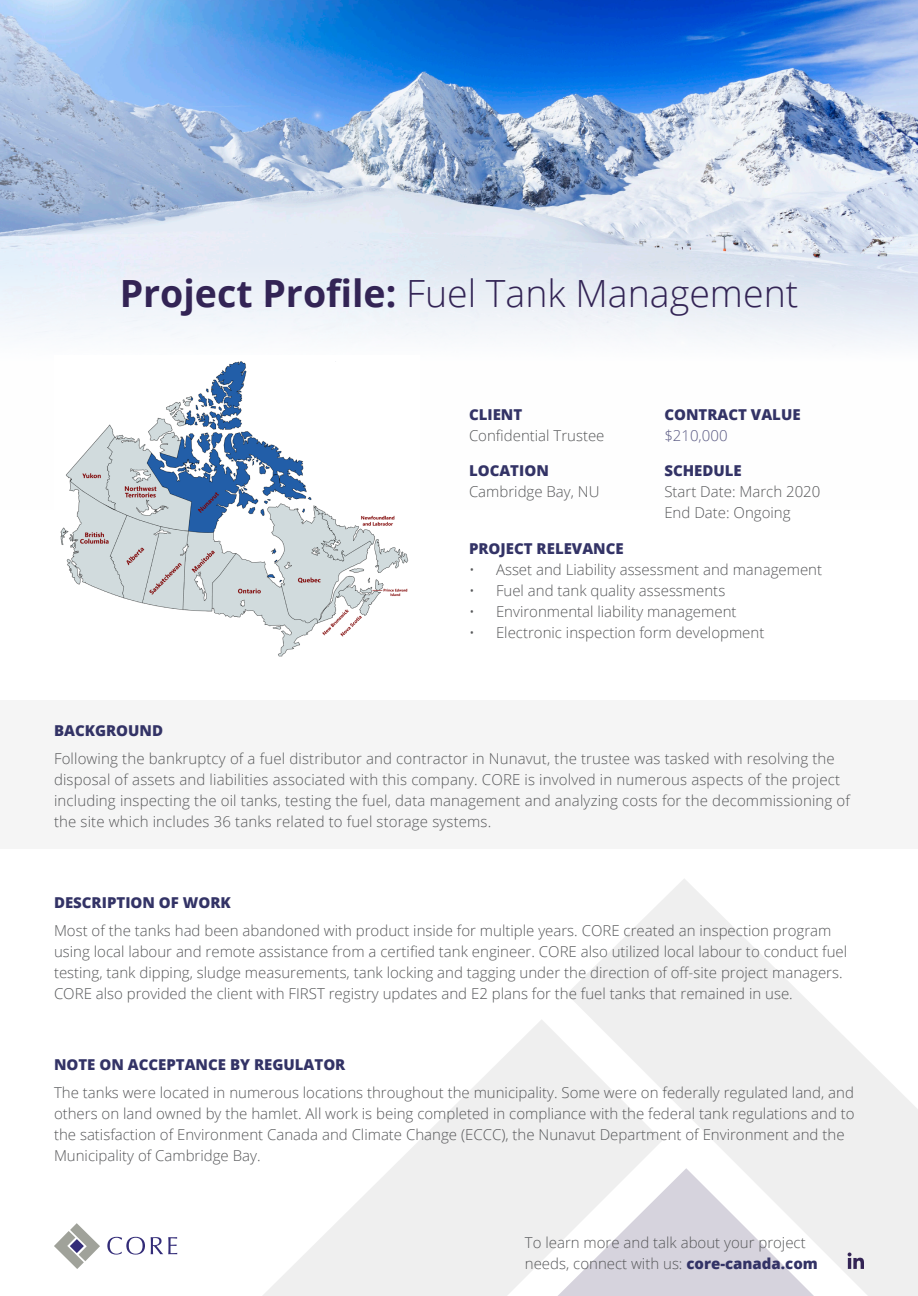
<style>
.page{position:relative;width:918px;height:1296px;background:#fff}
.page>*{position:absolute;margin:0;border:0;box-sizing:border-box;transform-origin:0 0}
.FER-PAL__HED_1{font:300 37.5px "Open Sans";color:#332455}
.t1{font:300 15px/21px "Open Sans";color:#57585a}
.t2{font:800 15px/21px "Open Sans";color:#336}
.s1{font-weight:700}
.s2{font-weight:800;color:#336}
.s3{font-weight:300;color:#5c5c85}
</style>
<div class="page">
<svg style="left:567px;top:879px;width:351px;height:417px;fill:#efefef"></svg>
<svg style="left:662px;top:1168px;width:152px;height:128px"></svg>
<svg style="left:263px;top:1019px;width:399px;height:277px;fill:#efefef"></svg>
<img style="left:0;top:0;width:918px;height:347px">
<div style="left:0;top:700px;width:918px;height:149px;background:#f5f5f5"></div>
<img style="left:60px;top:361px;width:349px;height:296px">
<svg style="left:107px;top:1237px;width:38px;height:18px"></svg>
<svg style="left:151px;top:1237px;width:26px;height:17px"></svg>
<svg style="left:54px;top:1223px;width:46px;height:46px"></svg>
<svg style="left:70px;top:1239px;width:14px;height:14px"></svg>
<svg style="left:848px;top:1253px;width:16px;height:16px"></svg>
<p class="FER-PAL__HED_1" style="left:120px;top:267px;width:680px"><span class="s1">Project Profile:</span> Fuel Tank Management</p>
<p class="t1" style="left:469px;top:404px;width:137px"><span class="s2">CLIENT<br></span>Confidential Trustee</p>
<p class="t1" style="left:469px;top:459px;width:132px"><span class="s2">LOCATION<br></span>Cambridge Bay, NU</p>
<p class="t2" style="left:664px;top:403px;width:138px">CONTRACT VALUE <span class="s3">$210,000</span></p>
<p class="t1" style="left:664px;top:459px;width:158px"><span class="s2">SCHEDULE<br></span>Start Date: March 2020<br>End Date: Ongoing</p>
<p class="t2" style="left:469px;top:537px;width:156px">PROJECT RELEVANCE</p>
<p class="t1" style="left:469px;top:559px;width:355px">• Asset and Liability assessment and management</p>
<p class="t1" style="left:469px;top:580px;width:258px">• Fuel and tank quality assessments</p>
<p class="t1" style="left:469px;top:601px;width:269px">• Environmental liability management</p>
<p class="t1" style="left:469px;top:622px;width:297px">• Electronic inspection form development</p>
<p class="t2" style="left:54px;top:719px;width:111px">BACKGROUND</p>
<p class="t1" style="left:54px;top:747px;width:798px">Following the bankruptcy of a fuel distributor and contractor in Nunavut, the trustee was tasked with resolving the disposal of assets and liabilities associated with this company. CORE is involved in numerous aspects of the project including inspecting the oil tanks, testing the fuel, data management and analyzing costs for the decommissioning of the site which includes 36 tanks related to fuel storage systems.</p>
<p class="t2" style="left:54px;top:891px;width:178px">DESCRIPTION OF WORK</p>
<p class="t1" style="left:54px;top:920px;width:795px">Most of the tanks had been abandoned with product inside for multiple years. CORE created an inspection program using local labour and remote assistance from a certified tank engineer. CORE also utilized local labour to conduct fuel testing, tank dipping, sludge measurements, tank locking and tagging under the direction of off-site project managers.<br>CORE also provided the client with FIRST registry updates and E2 plans for the fuel tanks that remained in use.</p>
<p class="t2" style="left:54px;top:1054px;width:293px">NOTE ON ACCEPTANCE BY REGULATOR</p>
<p class="t1" style="left:54px;top:1082px;width:802px">The tanks were located in numerous locations throughout the municipality. Some were on federally regulated land, and others on land owned by the hamlet. All work is being completed in compliance with the federal tank regulations and to the satisfaction of Environment Canada and Climate Change (ECCC), the Nunavut Department of Environment and the Municipality of Cambridge Bay.</p>
<p class="t1" style="left:525px;top:1232px;width:295px">To learn more and talk about your project needs, connect with us: <span class="s2">core-canada.com</span></p>
</div>
